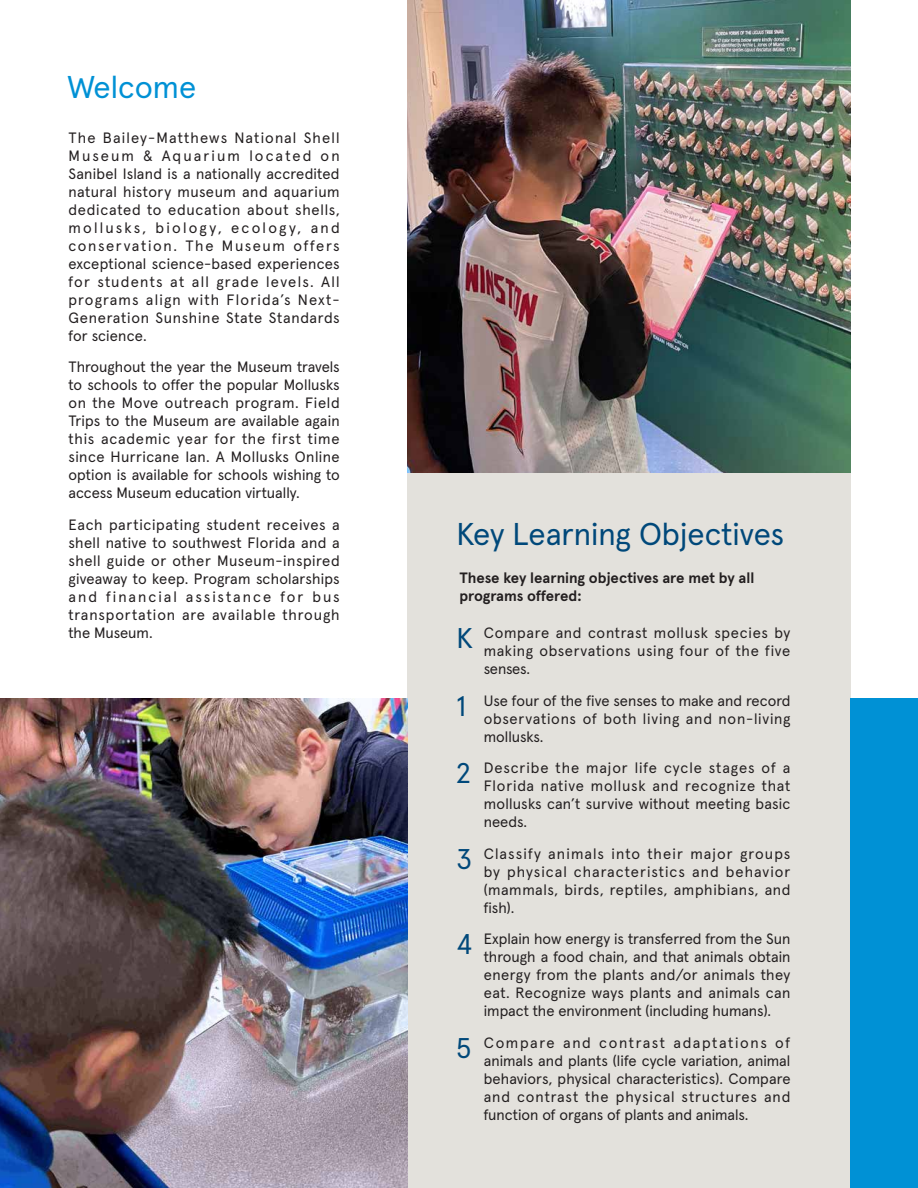
<style>
.page{position:relative;width:918px;height:1188px;background:#fff}
.page>*{position:absolute;margin:0;border:0;box-sizing:border-box;transform-origin:0 0}
.t1{font:31.5px "Apercu";color:#00487a}
.t2{font:31.5px "Apercu";color:#0091d5}
.t3{font:15px/18px "Apercu";letter-spacing:.03em;color:#231f20;text-align:justify}
.t4{font:700 15px/18px "Apercu";letter-spacing:-.005em;color:#231f20}
.s1{font-size:28.5px;color:#00487a}
</style>
<div class="page">
<div style="left:407px;top:0;width:443px;height:1188px;background:#e3e1dc"></div>
<img style="left:407px;top:0;width:443px;height:472px">
<img style="left:0;top:699px;width:407px;height:489px">
<div style="left:850px;top:699px;width:68px;height:489px;background:#0091d5"></div>
<h1 class="t2" style="left:68px;top:68px;width:130px">Welcome</h1>
<p class="t3" style="left:68px;top:128px;width:273px">The Bailey-Matthews National Shell Museum &amp; Aquarium located on Sanibel Island is a nationally accredited natural history museum and aquarium dedicated to education about shells, mollusks, biology, ecology, and conservation. The Museum offers exceptional science-based experiences for students at all grade levels. All programs align with Florida’s Next-Generation Sunshine State Standards for science.</p>
<p class="t3" style="left:68px;top:358px;width:273px">Throughout the year the Museum travels to schools to offer the popular Mollusks on the Move outreach program. Field Trips to the Museum are available again this academic year for the first time since Hurricane Ian. A Mollusks Online option is available for schools wishing to access Museum education virtually.</p>
<p class="t3" style="left:68px;top:515px;width:273px">Each participating student receives a shell native to southwest Florida and a shell guide or other Museum-inspired giveaway to keep. Program scholarships and financial assistance for bus transportation are available through the Museum.</p>
<h1 class="t1" style="left:456px;top:516px;width:329px">Key Learning Objectives</h1>
<p class="t4" style="left:459px;top:569px;width:297px">These key learning objectives are met by all programs offered:</p>
<p class="t3" style="left:484px;top:624px;width:308px;text-indent:-27px"><span class="s1">K</span> Compare and contrast mollusk species by making observations using four of the five senses.</p>
<p class="t3" style="left:484px;top:692px;width:308px;text-indent:-27px"><span class="s1">1</span> Use four of the five senses to make and record observations of both living and non-living mollusks.</p>
<p class="t3" style="left:484px;top:759px;width:308px;text-indent:-27px"><span class="s1">2</span> Describe the major life cycle stages of a Florida native mollusk and recognize that mollusks can’t survive without meeting basic needs.</p>
<p class="t3" style="left:484px;top:844px;width:308px;text-indent:-27px"><span class="s1">3</span> Classify animals into their major groups by physical characteristics and behavior (mammals, birds, reptiles, amphibians, and fish).</p>
<p class="t3" style="left:484px;top:930px;width:308px;text-indent:-27px"><span class="s1">4</span> Explain how energy is transferred from the Sun through a food chain, and that animals obtain energy from the plants and/or animals they eat. Recognize ways plants and animals can impact the environment (including humans).</p>
<p class="t3" style="left:484px;top:1033px;width:308px;text-indent:-27px"><span class="s1">5</span> Compare and contrast adaptations of animals and plants (life cycle variation, animal behaviors, physical characteristics). Compare and contrast the physical structures and function of organs of plants and animals.</p>
</div>
